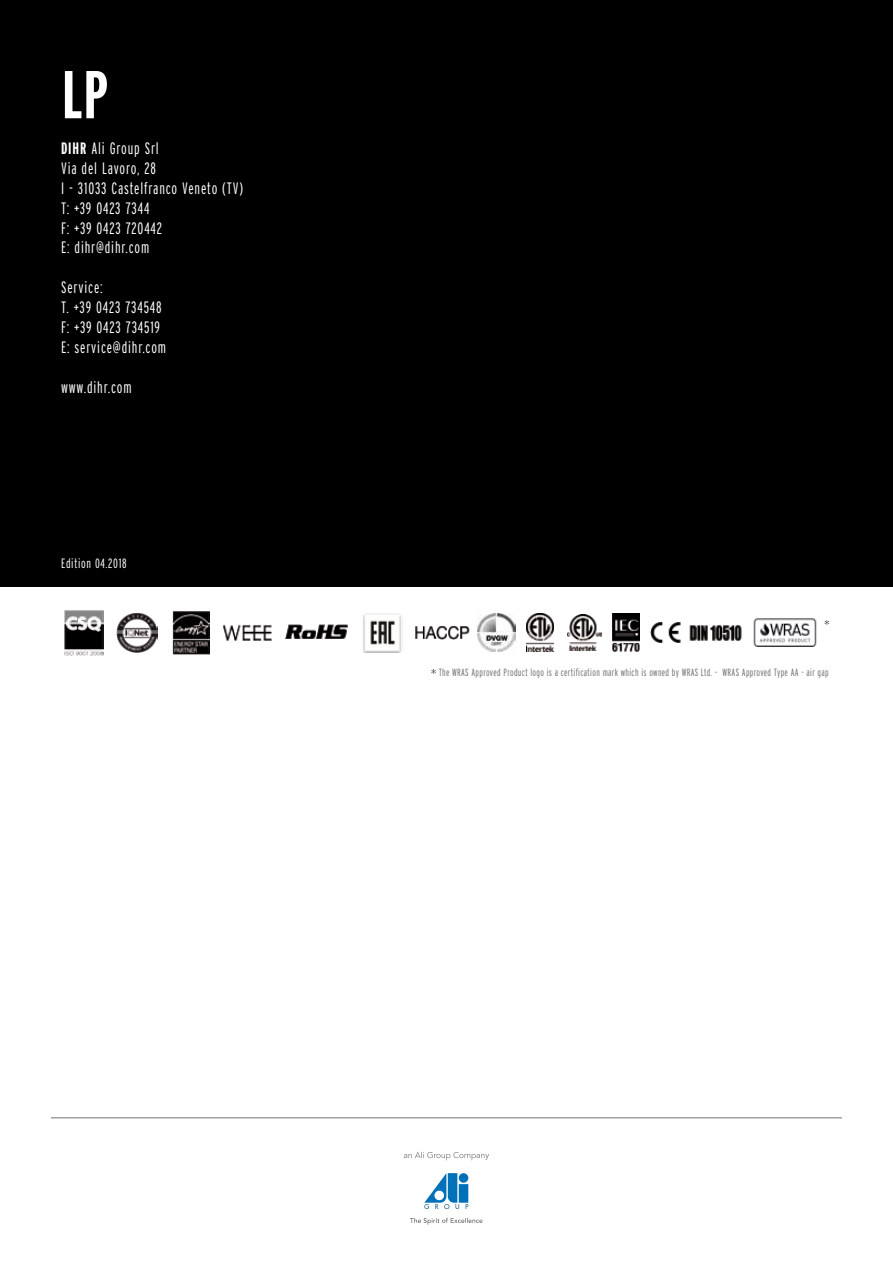
<style>
.page{position:relative;width:893px;height:1263px;background:#fff}
.page>*{position:absolute;margin:0;border:0;box-sizing:border-box;transform-origin:0 0}
.t1{font:700 extra-condensed 67.5px "Interstate";color:#fff}
.t2{font:300 extra-condensed 16.5px/20px "Interstate";letter-spacing:.05em;color:#fff}
.t3{font:300 extra-condensed 13.5px "Interstate";letter-spacing:.05em;color:#fff}
.t4{font:300 extra-condensed 10.5px "Interstate";letter-spacing:.03em;color:#707172}
.s1{font-weight:700}
</style>
<div class="page">
<div style="left:0;top:0;width:893px;height:587px;background:#000"></div>
<img style="left:64px;top:610px;width:40px;height:45px">
<img style="left:117px;top:613px;width:40px;height:40px">
<img style="left:172px;top:611px;width:37px;height:44px">
<img style="left:223px;top:624px;width:48px;height:17px">
<img style="left:285px;top:625px;width:63px;height:14px">
<img style="left:415px;top:626px;width:55px;height:14px">
<img style="left:477px;top:614px;width:38px;height:37px">
<img style="left:527px;top:614px;width:26px;height:37px">
<img style="left:567px;top:614px;width:35px;height:37px">
<img style="left:613px;top:614px;width:27px;height:37px">
<img style="left:689px;top:625px;width:53px;height:16px">
<img style="left:651px;top:622px;width:30px;height:21px">
<img style="left:363px;top:613px;width:40px;height:40px">
<svg style="left:431px;top:669px;width:5px;height:5px"></svg>
<img style="left:753px;top:618px;width:64px;height:29px">
<svg style="left:824px;top:620px;width:5px;height:5px"></svg>
<hr style="left:51px;top:1117px;width:791px;height:1px;background:#707172">
<svg style="left:410px;top:1218px;width:72px;height:7px"></svg>
<svg style="left:404px;top:1152px;width:85px;height:8px"></svg>
<div style="left:459px;top:1173px;width:9px;height:10px;background:#0071b9;border-radius:50%"></div>
<div style="left:459px;top:1184px;width:9px;height:19px;background:#0071b9"></div>
<svg style="left:424px;top:1173px;width:35px;height:36px"></svg>
<h1 class="t1" style="left:62px;top:57px;width:48px">LP</h1>
<p class="t2" style="left:61px;top:138px;width:183px"><span class="s1">DIHR</span> Ali Group Srl<br>Via del Lavoro, 28<br>I - 31033 Castelfranco Veneto (TV)<br>T: +39 0423 7344<br>F: +39 0423 720442<br>E: dihr@dihr.com</p>
<p class="t2" style="left:61px;top:277px;width:107px">Service:<br>T. +39 0423 734548<br>F: +39 0423 734519<br>E: service@dihr.com</p>
<p class="t2" style="left:61px;top:377px;width:72px">www.dihr.com</p>
<p class="t3" style="left:61px;top:556px;width:67px">Edition 04.2018</p>
<p class="t4" style="left:439px;top:666px;width:392px">The WRAS Approved Product logo is a certification mark which is owned by WRAS Ltd. - WRAS Approved Type AA - air gap</p>
</div>
